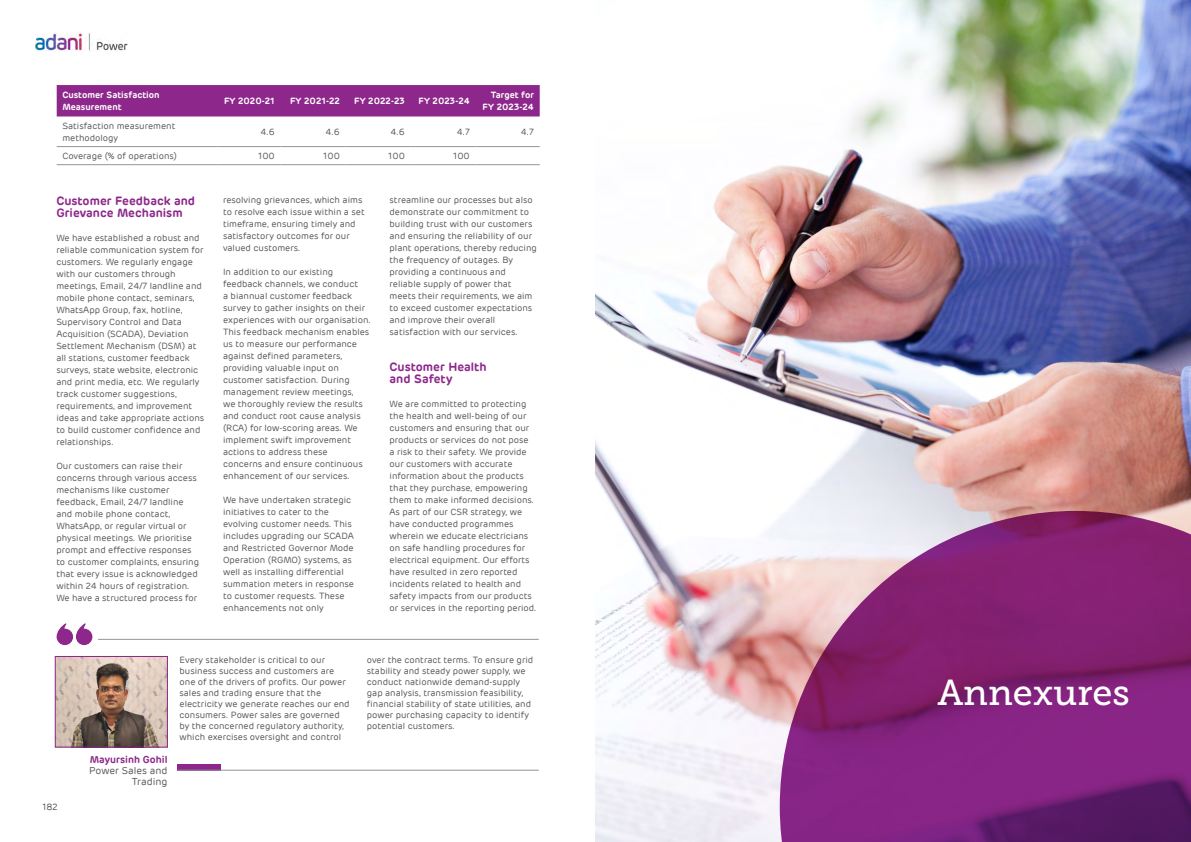
<style>
.page{position:relative;width:1191px;height:842px;background:#fff}
.page>*{position:absolute;margin:0;border:0;box-sizing:border-box;transform-origin:0 0}
.Chapter_Heading{font:36px "Museo Slab 500";color:#fff}
.Sub_Head{font:600 12px/12px "Adani";color:#8d278b}
.Body_Copy{font:10px/11px "Adani";color:#57585a;text-align:right}
.Sub_Head_2{font:600 10px "Adani";color:#8d278b}
.Body_Copy-2{font:9px/12px "Adani";color:#57585a}
.Body_Copy-3{font:600 9px/12px "Adani";color:#fff}
.t1{font:300 9px "Adani";color:#231f20}
</style>
<div class="page">
<img style="left:35px;top:33px;width:93px;height:19px">
<div style="left:57px;top:85px;width:483px;height:31px;background:#8d278b"></div>
<hr style="left:57px;top:146px;width:161px;height:1px;background:#939598">
<hr style="left:218px;top:146px;width:62px;height:1px;background:#939598">
<hr style="left:280px;top:146px;width:66px;height:1px;background:#939598">
<hr style="left:346px;top:146px;width:64px;height:1px;background:#939598">
<hr style="left:410px;top:146px;width:65px;height:1px;background:#939598">
<hr style="left:475px;top:146px;width:65px;height:1px;background:#939598">
<hr style="left:57px;top:164px;width:161px;height:1px;background:#939598">
<hr style="left:218px;top:164px;width:62px;height:1px;background:#939598">
<hr style="left:280px;top:164px;width:66px;height:1px;background:#939598">
<hr style="left:346px;top:164px;width:64px;height:1px;background:#939598">
<hr style="left:410px;top:164px;width:65px;height:1px;background:#939598">
<hr style="left:475px;top:164px;width:65px;height:1px;background:#939598">
<div style="left:177px;top:765px;width:43px;height:5px;background:#8d278b"></div>
<hr style="left:98px;top:639px;width:441px;height:1px;background:#939598">
<hr style="left:177px;top:770px;width:362px;height:1px;background:#939598">
<svg style="left:57px;top:623px;width:35px;height:22px"></svg>
<img style="left:57px;top:658px;width:108px;height:87px">
<div style="left:55px;top:656px;width:112px;height:91px;border:1px solid #8d278b"></div>
<img style="left:595px;top:0;width:595px;height:842px">
<svg style="left:779px;top:511px;width:412px;height:331px;background:#903b84"></svg>
<p class="Body_Copy-3" style="left:62px;top:89px;width:99px">Customer Satisfaction<br>Measurement</p>
<p class="Body_Copy-3" style="left:224px;top:95px;width:52px">FY 2020-21</p>
<p class="Body_Copy-3" style="left:290px;top:95px;width:51px">FY 2021-22</p>
<p class="Body_Copy-3" style="left:354px;top:95px;width:52px">FY 2022-23</p>
<p class="Body_Copy-3" style="left:418px;top:95px;width:53px">FY 2023-24</p>
<p class="Body_Copy-3" style="left:482px;top:89px;width:53px;text-align:right">Target for<br>FY 2023-24</p>
<p class="Body_Copy-2" style="left:62px;top:120px;width:114px">Satisfaction measurement methodology</p>
<p class="Body_Copy-2" style="left:260px;top:126px;width:16px">4.6</p>
<p class="Body_Copy-2" style="left:325px;top:126px;width:16px">4.6</p>
<p class="Body_Copy-2" style="left:390px;top:126px;width:16px">4.6</p>
<p class="Body_Copy-2" style="left:457px;top:126px;width:15px">4.7</p>
<p class="Body_Copy-2" style="left:521px;top:126px;width:15px">4.7</p>
<p class="Body_Copy-2" style="left:62px;top:150px;width:116px">Coverage (% of operations)</p>
<p class="Body_Copy-2" style="left:258px;top:150px;width:18px">100</p>
<p class="Body_Copy-2" style="left:323px;top:150px;width:18px">100</p>
<p class="Body_Copy-2" style="left:388px;top:150px;width:18px">100</p>
<p class="Body_Copy-2" style="left:453px;top:150px;width:18px">100</p>
<p class="Body_Copy-2" style="left:223px;top:194px;width:143px">resolving grievances, which aims to resolve each issue within a set timeframe, ensuring timely and satisfactory outcomes for our valued customers.</p>
<p class="Body_Copy-2" style="left:223px;top:266px;width:149px">In addition to our existing feedback channels, we conduct<br>a biannual customer feedback survey to gather insights on their experiences with our organisation.<br>This feedback mechanism enables us to measure our performance against defined parameters, providing valuable input on customer satisfaction. During management review meetings,<br>we thoroughly review the results and conduct root cause analysis (RCA) for low-scoring areas. We implement swift improvement actions to address these<br>concerns and ensure continuous enhancement of our services.</p>
<p class="Body_Copy-2" style="left:223px;top:494px;width:132px">We have undertaken strategic initiatives to cater to the evolving customer needs. This includes upgrading our SCADA and Restricted Governor Mode<br>Operation (RGMO) systems, as well as installing differential summation meters in response to customer requests. These enhancements not only</p>
<p class="Body_Copy-2" style="left:389px;top:194px;width:149px">streamline our processes but also demonstrate our commitment to building trust with our customers and ensuring the reliability of our plant operations, thereby reducing the frequency of outages. By providing a continuous and reliable supply of power that meets their requirements, we aim to exceed customer expectations and improve their overall satisfaction with our services.</p>
<p class="Sub_Head" style="left:389px;top:360px;width:98px">Customer Health and Safety</p>
<p class="Body_Copy-2" style="left:389px;top:398px;width:149px">We are committed to protecting the health and well-being of our customers and ensuring that our products or services do not pose<br>a risk to their safety. We provide our customers with accurate information about the products that they purchase, empowering them to make informed decisions.<br>As part of our CSR strategy, we have conducted programmes wherein we educate electricians on safe handling procedures for electrical equipment. Our efforts have resulted in zero reported incidents related to health and safety impacts from our products or services in the reporting period.</p>
<p class="Sub_Head" style="left:56px;top:195px;width:140px">Customer Feedback and<br>Grievance Mechanism</p>
<p class="Body_Copy-2" style="left:56px;top:232px;width:149px">We have established a robust and reliable communication system for customers. We regularly engage with our customers through meetings, Email, 24/7 landline and mobile phone contact, seminars,<br>WhatsApp Group, fax, hotline,<br>Supervisory Control and Data<br>Acquisition (SCADA), Deviation<br>Settlement Mechanism (DSM) at all stations, customer feedback surveys, state website, electronic and print media, etc. We regularly track customer suggestions, requirements, and improvement ideas and take appropriate actions to build customer confidence and relationships.</p>
<p class="Body_Copy-2" style="left:56px;top:460px;width:144px">Our customers can raise their concerns through various access mechanisms like customer feedback, Email, 24/7 landline and mobile phone contact,<br>WhatsApp, or regular virtual or physical meetings. We prioritise prompt and effective responses to customer complaints, ensuring that every issue is acknowledged within 24 hours of registration.<br>We have a structured process for</p>
<p class="t1" style="left:43px;top:801px;width:17px">182</p>
<p class="Sub_Head_2" style="left:90px;top:753px;width:79px">Mayursinh Gohil</p>
<p class="Body_Copy" style="left:89px;top:765px;width:80px">Power Sales and<br>Trading</p>
<p class="Body_Copy-2" style="left:179px;top:655px;width:172px;line-height:11px">Every stakeholder is critical to our business success and customers are one of the drivers of profits. Our power sales and trading ensure that the electricity we generate reaches our end consumers. Power sales are governed by the concerned regulatory authority, which exercises oversight and control</p>
<p class="Body_Copy-2" style="left:367px;top:655px;width:168px;line-height:11px">over the contract terms. To ensure grid stability and steady power supply, we conduct nationwide demand-supply gap analysis, transmission feasibility, financial stability of state utilities, and power purchasing capacity to identify potential customers.</p>
<p class="Chapter_Heading" style="left:937px;top:673px;width:194px">Annexures</p>
</div>
